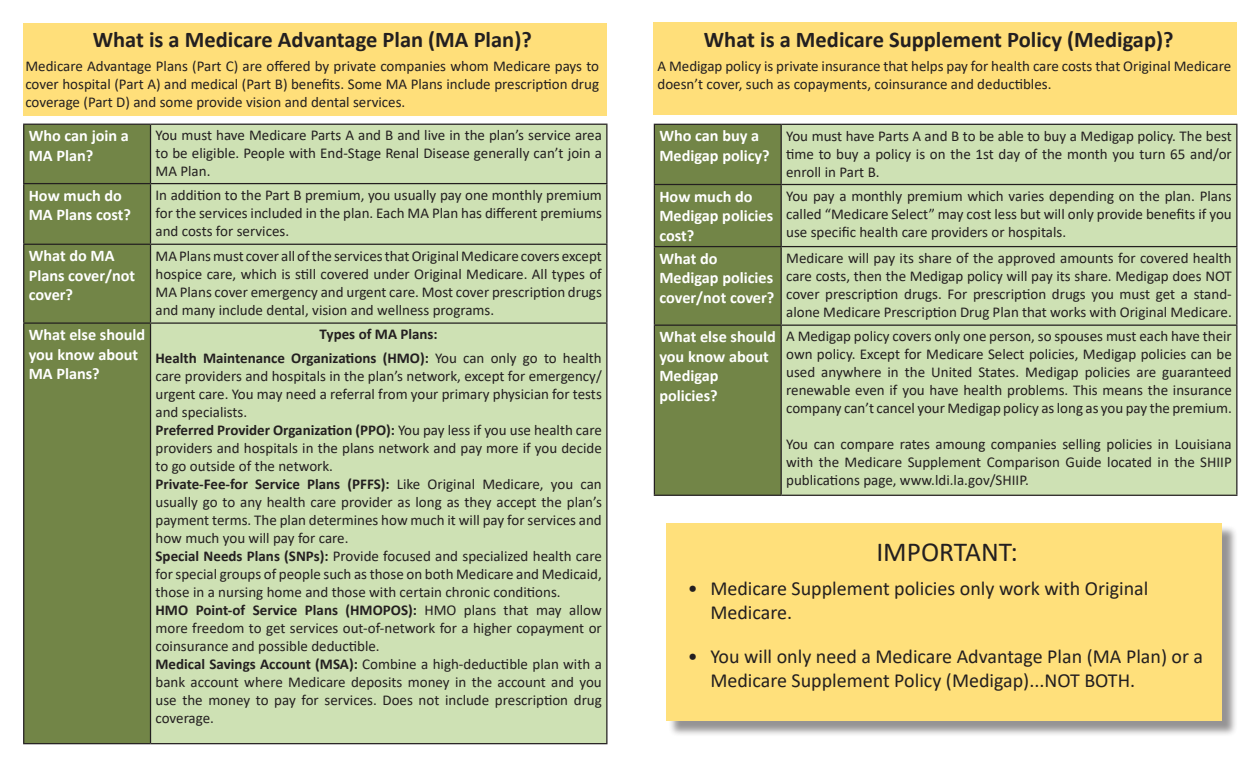
<style>
.page{position:relative;width:1260px;height:765px;background:#fff}
.page>*{position:absolute;margin:0;border:0;box-sizing:border-box;transform-origin:0 0}
.t1{font:27.5px "Calibri";color:#231f20}
.t2{font:700 22.5px "Calibri";color:#231f20}
.t3{font:20px/24px "Calibri";color:#231f20}
.t4{font:700 16.25px/19.5px "Calibri";color:#fff}
.t5{font:15px/18px "Calibri";color:#231f20;text-align:justify}
.t6{font:700 15px "Calibri";color:#231f20}
.s1{font-weight:700}
</style>
<div class="page">
<div style="left:653px;top:22px;width:584px;height:93px;background:#ffdf7a"></div>
<div style="left:23px;top:23px;width:584px;height:92px;background:#ffdf7a"></div>
<div style="left:24px;top:125px;width:126px;height:618px;background:#728547"></div>
<div style="left:151px;top:125px;width:455px;height:618px;background:#cee1b4"></div>
<hr style="left:23px;top:124px;width:128px;height:1px;background:#231f20">
<hr style="left:23px;top:125px;width:1px;height:58px;background:#231f20">
<hr style="left:151px;top:124px;width:456px;height:1px;background:#231f20">
<hr style="left:150px;top:125px;width:1px;height:58px;background:#231f20">
<hr style="left:606px;top:125px;width:1px;height:58px;background:#231f20">
<hr style="left:23px;top:183px;width:128px;height:1px;background:#231f20">
<hr style="left:23px;top:184px;width:1px;height:60px;background:#231f20">
<hr style="left:151px;top:183px;width:456px;height:1px;background:#231f20">
<hr style="left:150px;top:184px;width:1px;height:60px;background:#231f20">
<hr style="left:606px;top:184px;width:1px;height:60px;background:#231f20">
<hr style="left:23px;top:244px;width:128px;height:1px;background:#231f20">
<hr style="left:23px;top:245px;width:1px;height:77px;background:#231f20">
<hr style="left:151px;top:244px;width:456px;height:1px;background:#231f20">
<hr style="left:150px;top:245px;width:1px;height:77px;background:#231f20">
<hr style="left:606px;top:245px;width:1px;height:77px;background:#231f20">
<hr style="left:23px;top:322px;width:128px;height:2px;background:#231f20">
<hr style="left:23px;top:324px;width:1px;height:419px;background:#231f20">
<hr style="left:151px;top:322px;width:456px;height:2px;background:#231f20">
<hr style="left:150px;top:324px;width:1px;height:419px;background:#231f20">
<hr style="left:606px;top:324px;width:1px;height:419px;background:#231f20">
<hr style="left:23px;top:743px;width:128px;height:1px;background:#231f20">
<hr style="left:151px;top:743px;width:456px;height:1px;background:#231f20">
<div style="left:655px;top:125px;width:126px;height:370px;background:#728547"></div>
<div style="left:782px;top:125px;width:454px;height:370px;background:#cee1b4"></div>
<hr style="left:654px;top:124px;width:127px;height:1px;background:#231f20">
<hr style="left:654px;top:125px;width:1px;height:59px;background:#231f20">
<hr style="left:781px;top:124px;width:456px;height:1px;background:#231f20">
<hr style="left:781px;top:125px;width:1px;height:59px;background:#231f20">
<hr style="left:1236px;top:125px;width:1px;height:59px;background:#231f20">
<hr style="left:654px;top:184px;width:127px;height:1px;background:#231f20">
<hr style="left:654px;top:185px;width:1px;height:61px;background:#231f20">
<hr style="left:781px;top:184px;width:456px;height:1px;background:#231f20">
<hr style="left:781px;top:185px;width:1px;height:61px;background:#231f20">
<hr style="left:1236px;top:185px;width:1px;height:61px;background:#231f20">
<hr style="left:654px;top:246px;width:127px;height:1px;background:#231f20">
<hr style="left:654px;top:247px;width:1px;height:78px;background:#231f20">
<hr style="left:781px;top:246px;width:456px;height:1px;background:#231f20">
<hr style="left:781px;top:247px;width:1px;height:78px;background:#231f20">
<hr style="left:1236px;top:247px;width:1px;height:78px;background:#231f20">
<hr style="left:654px;top:325px;width:127px;height:1px;background:#231f20">
<hr style="left:654px;top:326px;width:1px;height:169px;background:#231f20">
<hr style="left:781px;top:325px;width:456px;height:1px;background:#231f20">
<hr style="left:781px;top:326px;width:1px;height:169px;background:#231f20">
<hr style="left:1236px;top:326px;width:1px;height:169px;background:#231f20">
<hr style="left:654px;top:495px;width:127px;height:1px;background:#231f20">
<hr style="left:781px;top:495px;width:456px;height:1px;background:#231f20">
<div style="left:669px;top:525px;width:569px;height:211px;background:#231f20;opacity:.75"></div>
<div style="left:667px;top:523px;width:555px;height:198px;background:#ffe07b"></div>
<p class="t2" style="left:93px;top:23px;width:441px">What is a Medicare Advantage Plan (MA Plan)?</p>
<p class="t5" style="left:25px;top:56px;width:575px">Medicare Advantage Plans (Part C) are offered by private companies whom Medicare pays to cover hospital (Part A) and medical (Part B) benefits. Some MA Plans include prescription drug coverage (Part D) and some provide vision and dental services.</p>
<p class="t4" style="left:29px;top:126px;width:102px">Who can join a<br>MA Plan?</p>
<p class="t5" style="left:156px;top:126px;width:448px">You must have Medicare Parts A and B and live in the plan’s service area to be eligible. People with End-Stage Renal Disease generally can’t join a MA Plan.</p>
<p class="t4" style="left:29px;top:185px;width:104px">How much do<br>MA Plans cost?</p>
<p class="t5" style="left:156px;top:185px;width:448px">In addition to the Part B premium, you usually pay one monthly premium for the services included in the plan. Each MA Plan has different premiums and costs for services.</p>
<p class="t4" style="left:29px;top:246px;width:108px">What do MA<br>Plans cover/not cover?</p>
<p class="t5" style="left:156px;top:246px;width:448px">MA Plans must cover all of the services that Original Medicare covers except hospice care, which is still covered under Original Medicare. All types of MA Plans cover emergency and urgent care. Most cover prescription drugs and many include dental, vision and wellness programs.</p>
<p class="t4" style="left:29px;top:325px;width:118px">What else should you know about<br>MA Plans?</p>
<p class="t6" style="left:320px;top:324px;width:120px">Types of MA Plans:</p>
<p class="t5" style="left:156px;top:349px;width:448px"><span class="s1">Health Maintenance Organizations (HMO):</span> You can only go to health care providers and hospitals in the plan’s network, except for emergency/ urgent care. You may need a referral from your primary physician for tests and specialists.</p>
<p class="t5" style="left:156px;top:421px;width:448px"><span class="s1">Preferred Provider Organization (PPO):</span> You pay less if you use health care providers and hospitals in the plans network and pay more if you decide to go outside of the network.</p>
<p class="t5" style="left:156px;top:475px;width:448px"><span class="s1">Private-Fee-for Service Plans (PFFS):</span> Like Original Medicare, you can usually go to any health care provider as long as they accept the plan’s payment terms. The plan determines how much it will pay for services and how much you will pay for care.</p>
<p class="t5" style="left:156px;top:547px;width:448px"><span class="s1">Special Needs Plans (SNPs):</span> Provide focused and specialized health care for special groups of people such as those on both Medicare and Medicaid, those in a nursing home and those with certain chronic conditions.</p>
<p class="t5" style="left:156px;top:601px;width:448px"><span class="s1">HMO Point-of Service Plans (HMOPOS):</span> HMO plans that may allow more freedom to get services out-of-network for a higher copayment or coinsurance and possible deductible.</p>
<p class="t5" style="left:156px;top:655px;width:448px"><span class="s1">Medical Savings Account (MSA):</span> Combine a high-deductible plan with a bank account where Medicare deposits money in the account and you use the money to pay for services. Does not include prescription drug coverage.</p>
<p class="t2" style="left:704px;top:24px;width:471px">What is a Medicare Supplement Policy (Medigap)?</p>
<p class="t5" style="left:658px;top:57px;width:575px">A Medigap policy is private insurance that helps pay for health care costs that Original Medicare doesn’t cover, such as copayments, coinsurance and deductibles.</p>
<p class="t4" style="left:659px;top:126px;width:112px">Who can buy a<br>Medigap policy?</p>
<p class="t5" style="left:786px;top:126px;width:447px">You must have Parts A and B to be able to buy a Medigap policy. The best time to buy a policy is on the 1st day of the month you turn 65 and/or enroll in Part B.</p>
<p class="t4" style="left:659px;top:186px;width:115px">How much do<br>Medigap policies cost?</p>
<p class="t5" style="left:786px;top:186px;width:447px">You pay a monthly premium which varies depending on the plan. Plans called “Medicare Select” may cost less but will only provide benefits if you use specific health care providers or hospitals.</p>
<p class="t4" style="left:659px;top:248px;width:60px">What do</p>
<p class="t4" style="left:659px;top:268px;width:115px">Medigap policies</p>
<p class="t4" style="left:659px;top:287px;width:117px">cover/not cover?</p>
<p class="t5" style="left:786px;top:248px;width:447px">Medicare will pay its share of the approved amounts for covered health care costs, then the Medigap policy will pay its share. Medigap does NOT cover prescription drugs. For prescription drugs you must get a stand&shy;alone Medicare Prescription Drug Plan that works with Original Medicare.</p>
<p class="t4" style="left:659px;top:327px;width:118px">What else should you know about<br>Medigap</p>
<p class="t4" style="left:659px;top:385px;width:60px">policies?</p>
<p class="t5" style="left:786px;top:327px;width:447px">A Medigap policy covers only one person, so spouses must each have their own policy. Except for Medicare Select policies, Medigap policies can be used anywhere in the United States. Medigap policies are guaranteed renewable even if you have health problems. This means the insurance company can’t cancel your Medigap policy as long as you pay the premium.</p>
<p class="t5" style="left:786px;top:435px;width:447px">You can compare rates amoung companies selling policies in Louisiana with the Medicare Supplement Comparison Guide located in the SHIIP publications page, www.ldi.la.gov/SHIIP.</p>
<p class="t1" style="left:876px;top:533px;width:143px">IMPORTANT:</p>
<p class="t3" style="left:710px;top:576px;width:440px;text-indent:-22px">• Medicare Supplement policies only work with Original<br>Medicare.</p>
<p class="t3" style="left:710px;top:644px;width:494px;text-indent:-22px">• You will only need a Medicare Advantage Plan (MA Plan) or a<br>Medicare Supplement Policy (Medigap)...NOT BOTH.</p>
</div>
